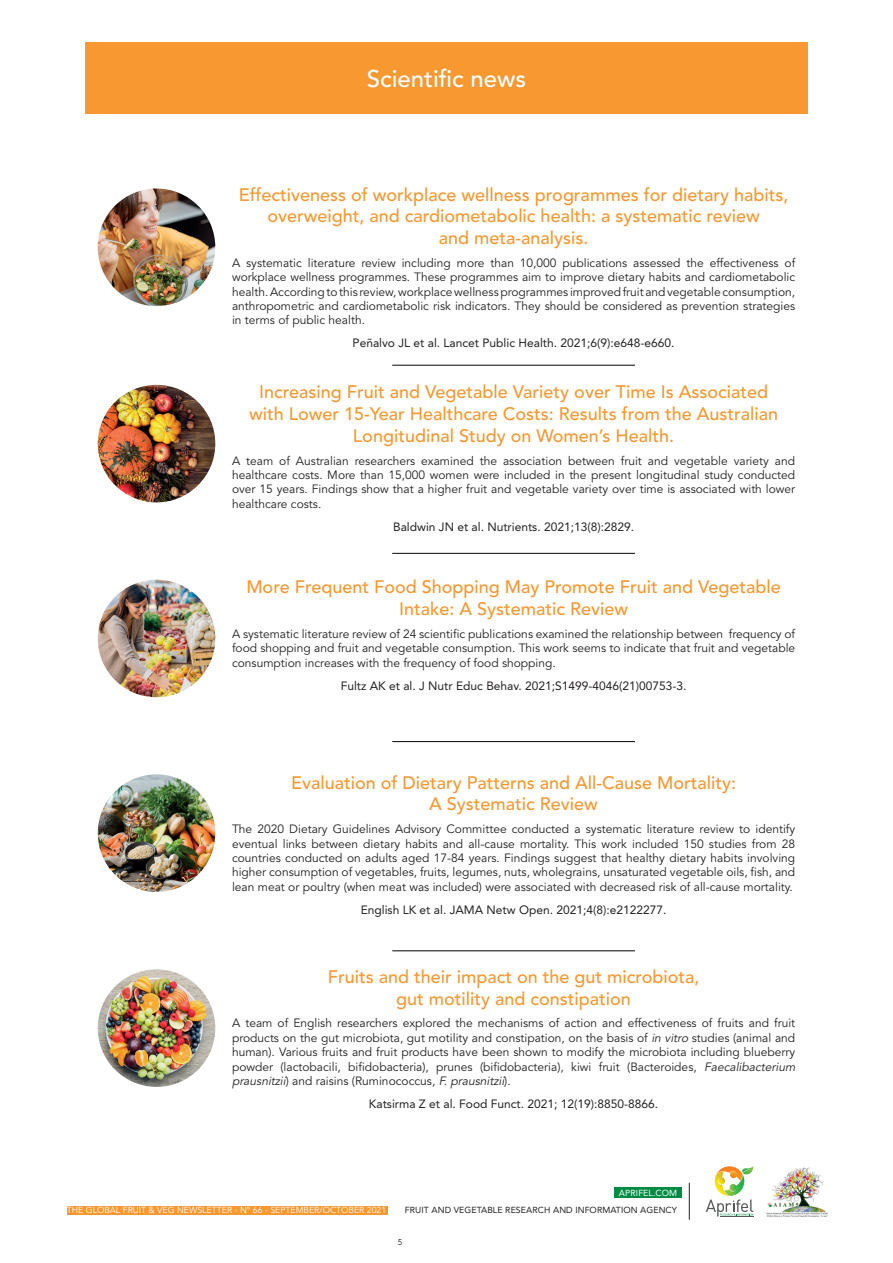
<style>
.page{position:relative;width:893px;height:1263px;background:#fff}
.page>*{position:absolute;margin:0;border:0;box-sizing:border-box;transform-origin:0 0}
.t1{font:500 24px "Avenir LT Std";color:#fff}
.t2{font:500 18px/21.6px "Avenir LT Std";color:#f79831;text-align:center}
.t3{font:12px/14.4px "Avenir LT Std";color:#231f20;text-align:justify}
.t4{font:12px "Avenir LT Std";color:#231f20}
.t5{font:8.7px "Avenir LT Std";color:#fff}
.t6{font:8.7px "Avenir LT Std";letter-spacing:.01em;color:#231f20}
.t7{font:8.7px "Avenir LT Std";letter-spacing:.01em;color:#fff}
.t8{font:8.4px "Avenir LT Std";color:#231f20}
.s1{font-style:italic}
</style>
<div class="page">
<div style="left:67px;top:1206px;width:320px;height:8px;background:#f79831"></div>
<div style="left:614px;top:1187px;width:68px;height:10px;background:#008b43"></div>
<hr style="left:689px;top:1183px;width:1px;height:37px;background:#231f20">
<hr style="left:720px;top:1216px;width:33px;height:1px;background:#57585a">
<svg style="left:706px;top:1166px;width:47px;height:50px"></svg>
<img style="left:766px;top:1167px;width:63px;height:51px">
<div style="left:85px;top:43px;width:723px;height:71px;background:#f79831"></div>
<img style="left:98px;top:188px;width:117px;height:118px;border-radius:59px">
<img style="left:98px;top:385px;width:117px;height:117px;border-radius:59px">
<img style="left:98px;top:580px;width:117px;height:117px;border-radius:59px">
<img style="left:98px;top:774px;width:117px;height:118px;border-radius:59px">
<img style="left:98px;top:969px;width:117px;height:118px;border-radius:59px">
<hr style="left:392px;top:365px;width:243px;height:1px;background:#231f20">
<hr style="left:392px;top:553px;width:243px;height:1px;background:#231f20">
<hr style="left:392px;top:741px;width:243px;height:1px;background:#231f20">
<hr style="left:392px;top:950px;width:243px;height:1px;background:#231f20">
<h1 class="t1" style="left:367px;top:65px;width:161px">Scientific news</h1>
<h2 class="t2" style="left:239px;top:184px;width:551px">Effectiveness of workplace wellness programmes for dietary habits, overweight, and cardiometabolic health: a systematic review<br>and meta-analysis.</h2>
<p class="t3" style="left:232px;top:256px;width:565px">A systematic literature review including more than 10,000 publications assessed the effectiveness of workplace wellness programmes. These programmes aim to improve dietary habits and cardiometabolic health. According to this review, workplace wellness programmes improved fruit and vegetable consumption, anthropometric and cardiometabolic risk indicators. They should be considered as prevention strategies in terms of public health.</p>
<p class="t4" style="left:353px;top:336px;width:323px">Peñalvo JL et al. Lancet Public Health. 2021;6(9):e648-e660.</p>
<h2 class="t2" style="left:249px;top:382px;width:531px">Increasing Fruit and Vegetable Variety over Time Is Associated with Lower 15-Year Healthcare Costs: Results from the Australian<br>Longitudinal Study on Women’s Health.</h2>
<p class="t3" style="left:232px;top:454px;width:565px">A team of Australian researchers examined the association between fruit and vegetable variety and healthcare costs. More than 15,000 women were included in the present longitudinal study conducted over 15 years. Findings show that a higher fruit and vegetable variety over time is associated with lower healthcare costs.</p>
<p class="t4" style="left:393px;top:519px;width:243px">Baldwin JN et al. Nutrients. 2021;13(8):2829.</p>
<h2 class="t2" style="left:246px;top:577px;width:536px">More Frequent Food Shopping May Promote Fruit and Vegetable<br>Intake: A Systematic Review</h2>
<p class="t3" style="left:232px;top:627px;width:565px">A systematic literature review of 24 scientific publications examined the relationship between frequency of food shopping and fruit and vegetable consumption. This work seems to indicate that fruit and vegetable consumption increases with the frequency of food shopping.</p>
<p class="t4" style="left:341px;top:678px;width:347px">Fultz AK et al. J Nutr Educ Behav. 2021;S1499-4046(21)00753-3.</p>
<h2 class="t2" style="left:291px;top:772px;width:447px">Evaluation of Dietary Patterns and All-Cause Mortality:<br>A Systematic Review</h2>
<p class="t3" style="left:232px;top:822px;width:565px">The 2020 Dietary Guidelines Advisory Committee conducted a systematic literature review to identify eventual links between dietary habits and all-cause mortality. This work included 150 studies from 28 countries conducted on adults aged 17-84 years. Findings suggest that healthy dietary habits involving higher consumption of vegetables, fruits, legumes, nuts, wholegrains, unsaturated vegetable oils, fish, and lean meat or poultry (when meat was included) were associated with decreased risk of all-cause mortality.</p>
<p class="t4" style="left:361px;top:902px;width:307px">English LK et al. JAMA Netw Open. 2021;4(8):e2122277.</p>
<h2 class="t2" style="left:328px;top:966px;width:373px">Fruits and their impact on the gut microbiota, gut motility and constipation</h2>
<p class="t3" style="left:232px;top:1016px;width:567px;text-align:left">A team of English researchers explored the mechanisms of action and effectiveness of fruits and fruit products on the gut microbiota, gut motility and constipation, on the basis of <span class="s1">in vitro</span> studies (animal and human). Various fruits and fruit products have been shown to modify the microbiota including blueberry powder (lactobacili, bifidobacteria), prunes (bifidobacteria), kiwi fruit (Bacteroides, <span class="s1">Faecalibacterium prausnitzii</span>) a n d ra i s i n s ( R u m i n o co ccu s , <span class="s1">F. prausnitzii</span>) .</p>
<p class="t4" style="left:369px;top:1097px;width:291px">Katsirma Z et al. Food Funct. 2021; 12(19):8850-8866.</p>
<p class="t5" style="left:67px;top:1205px;width:321px">THE GLOBAL FRUIT &amp; VEG NEWSLETTER - N° 66 - SEPTEMBER/OCTOBER 2021</p>
<p class="t7" style="left:619px;top:1187px;width:60px">APRIFEL.COM</p>
<p class="t6" style="left:405px;top:1205px;width:274px">FRUIT AND VEGETABLE RESEARCH AND INFORMATION AGENCY</p>
<p class="t8" style="left:398px;top:1237px;width:6px">5</p>
</div>
